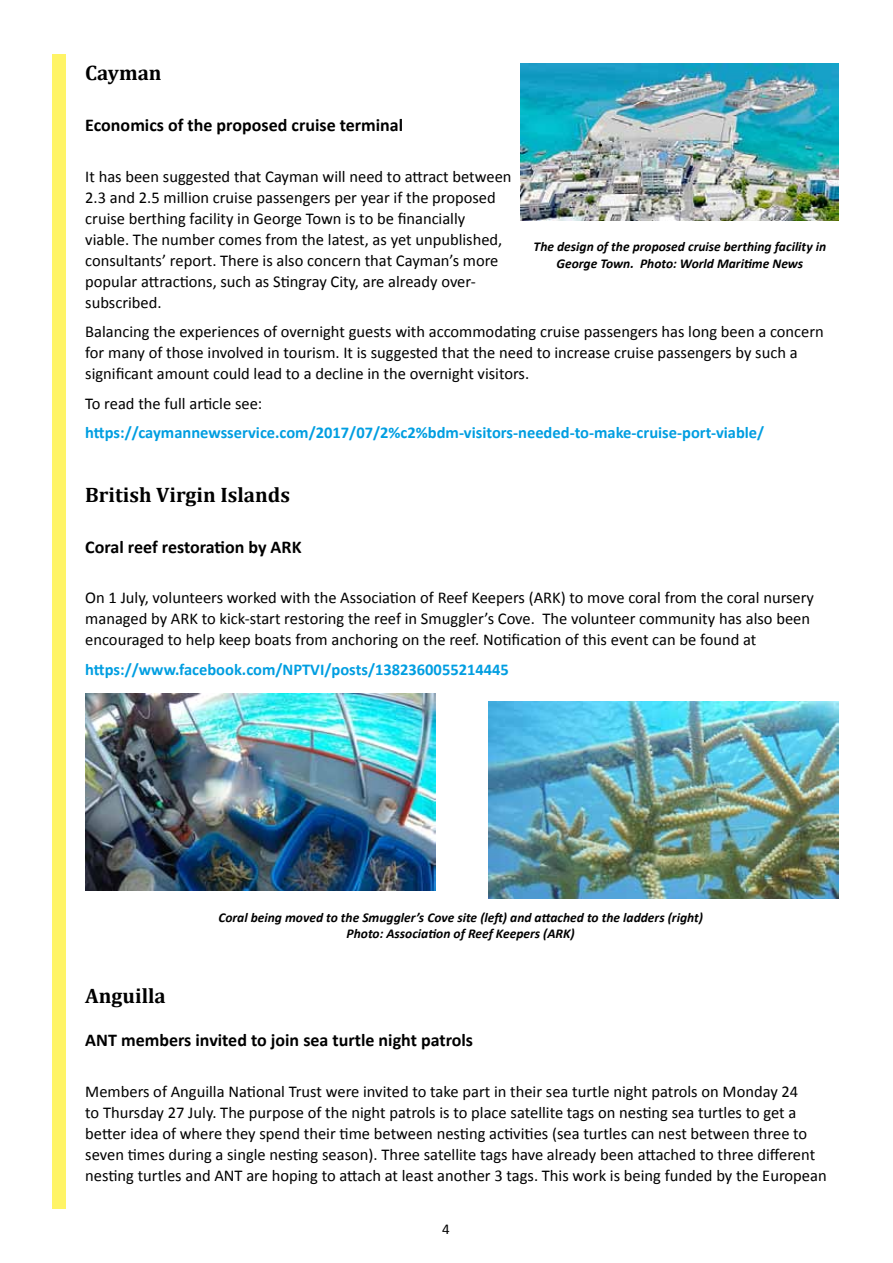
<style>
.page{position:relative;width:893px;height:1263px;background:#fff}
.page>*{position:absolute;margin:0;border:0;box-sizing:border-box;transform-origin:0 0}
.t1{font:700 21px "Cambria";color:#000}
.t2{font:700 18px "Calibri";color:#000}
.t3{font:16.5px/21px "Calibri";color:#000}
.t4{font:700 16.5px "Calibri";color:#009ee1}
.t5{font:15px "Calibri";color:#000}
.t6{font:italic 700 13.5px/16.2px "Calibri";color:#000;text-align:center}
</style>
<div class="page">
<div style="left:53px;top:54px;width:13px;height:1155px;background:#fff466"></div>
<img style="left:521px;top:64px;width:318px;height:157px">
<img style="left:85px;top:693px;width:350px;height:197px">
<img style="left:489px;top:702px;width:350px;height:197px">
<p class="t1" style="left:85px;top:65px;width:78px">Cayman</p>
<p class="t2" style="left:85px;top:114px;width:320px">Economics of the proposed cruise terminal</p>
<p class="t3" style="left:85px;top:166px;width:428px">It has been suggested that Cayman will need to attract between 2.3 and 2.5 million cruise passengers per year if the proposed cruise berthing facility in George Town is to be financially viable. The number comes from the latest, as yet unpublished, consultants’ report. There is also concern that Cayman’s more popular attractions, such as Stingray City, are already over&shy;subscribed.</p>
<p class="t3" style="left:85px;top:321px;width:740px">Balancing the experiences of overnight guests with accommodating cruise passengers has long been a concern for many of those involved in tourism. It is suggested that the need to increase cruise passengers by such a significant amount could lead to a decline in the overnight visitors.</p>
<p class="t3" style="left:85px;top:393px;width:179px">To read the full article see:</p>
<p class="t4" style="left:85px;top:422px;width:681px">https://caymannewsservice.com/2017/07/2%c2%bdm-visitors-needed-to-make-cruise-port-viable/</p>
<p class="t6" style="left:534px;top:239px;width:294px">The design of the proposed cruise berthing facility in<br>George Town. Photo: World Maritime News</p>
<p class="t1" style="left:85px;top:487px;width:206px">British Virgin Islands</p>
<p class="t2" style="left:85px;top:535px;width:218px">Coral reef restoration by ARK</p>
<p class="t3" style="left:85px;top:587px;width:730px">On 1 July, volunteers worked with the Association of Reef Keepers (ARK) to move coral from the coral nursery managed by ARK to kick-start restoring the reef in Smuggler’s Cove. The volunteer community has also been encouraged to help keep boats from anchoring on the reef. Notification of this event can be found at</p>
<p class="t4" style="left:85px;top:659px;width:425px">https://www.facebook.com/NPTVI/posts/1382360055214445</p>
<p class="t6" style="left:218px;top:910px;width:486px">Coral being moved to the Smuggler’s Cove site (left) and attached to the ladders (right)<br>Photo: Association of Reef Keepers (ARK)</p>
<p class="t1" style="left:85px;top:988px;width:82px">Anguilla</p>
<p class="t2" style="left:85px;top:1028px;width:389px">ANT members invited to join sea turtle night patrols</p>
<p class="t3" style="left:85px;top:1080px;width:743px">Members of Anguilla National Trust were invited to take part in their sea turtle night patrols on Monday 24<br>to Thursday 27 July. The purpose of the night patrols is to place satellite tags on nesting sea turtles to get a better idea of where they spend their time between nesting activities (sea turtles can nest between three to seven times during a single nesting season). Three satellite tags have already been attached to three different nesting turtles and ANT are hoping to attach at least another 3 tags. This work is being funded by the European</p>
<p class="t5" style="left:442px;top:1219px;width:9px">4</p>
</div>
